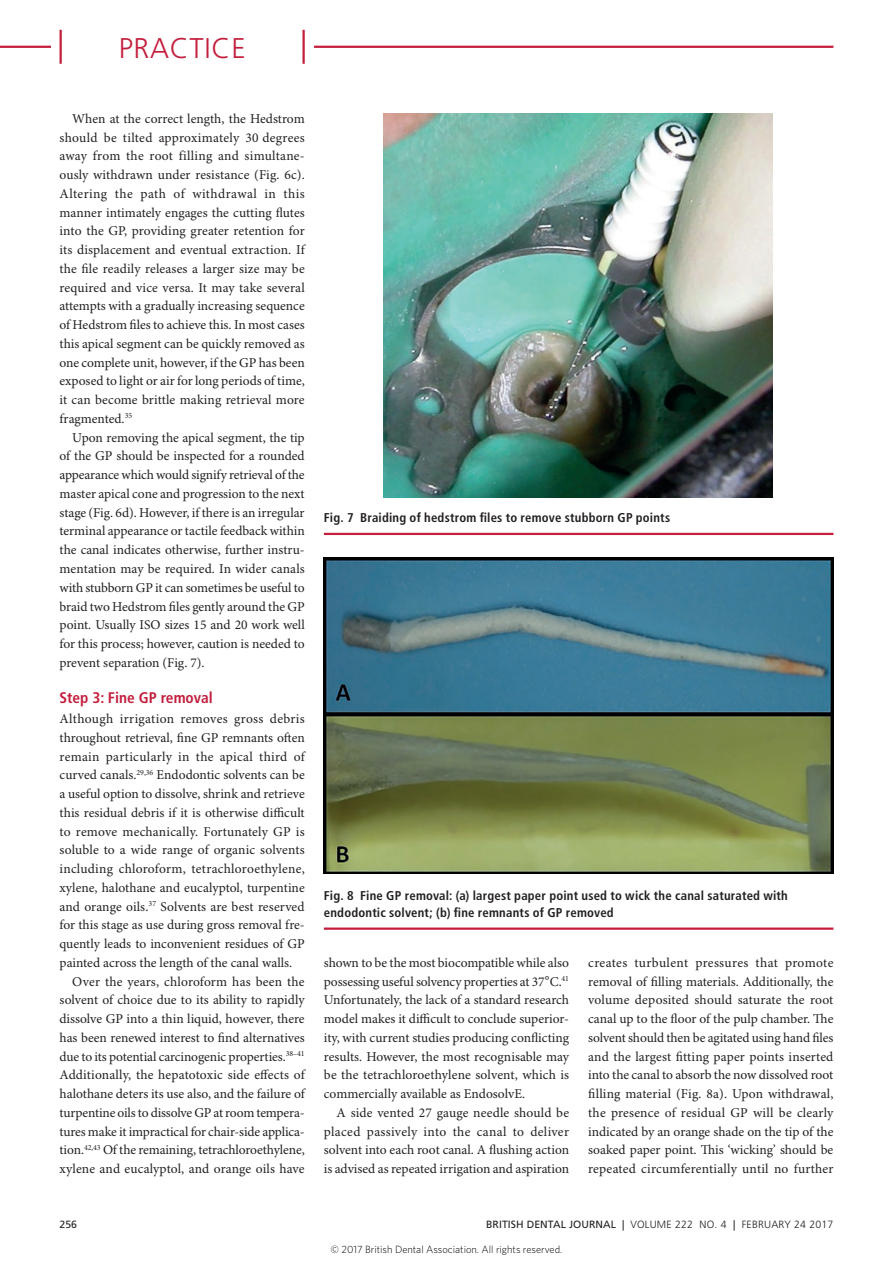
<style>
.page{position:relative;width:893px;height:1263px;background:#fff}
.page>*{position:absolute;margin:0;border:0;box-sizing:border-box;transform-origin:0 0}
.t1{font:28.5px "Frutiger LT Std Light 3";letter-spacing:.025em;color:#c31f3d}
.crosshead_2{font:700 condensed 15.3px "Frutiger LT Std";color:#c31f3d}
.body{font:13.5px/18.8px "Minion Pro";color:#231f20;text-align:justify}
.body_fullout{font:13.5px/18.8px "Minion Pro";color:#231f20;text-align:justify}
.table_fig_caption{font:700 condensed 12.75px/16.5px "Frutiger LT Std";letter-spacing:.015em;color:#231f20}
.t2{font:300 10.5px "Frutiger LT Std";letter-spacing:.02em;color:#231f20}
.t3{font:300 10.5px "Whitney";color:#000}
.t4{font:10.5px "Frutiger LT Std";color:#231f20}
.s1{font-family:"Arial"}
.s2{font-weight:400}
</style>
<div class="page">
<hr style="left:324px;top:533px;width:509px;height:2px;background:#c31f3d">
<img style="left:383px;top:113px;width:390px;height:385px">
<hr style="left:324px;top:927px;width:509px;height:3px;background:#c31f3d">
<img style="left:324px;top:557px;width:509px;height:316px">
<hr style="left:0;top:46px;width:833px;height:2px;background:#c31f3d">
<div style="left:51px;top:30px;width:262px;height:34px;background:#fff"></div>
<hr style="left:302px;top:30px;width:3px;height:34px;background:#c31f3d">
<hr style="left:60px;top:30px;width:2px;height:34px;background:#c31f3d">
<h1 class="t1" style="left:119px;top:32px;width:128px">PRACTICE</h1>
<p class="body" style="left:60px;top:110px;width:247px;text-indent:13px">When at the correct length, the Hedstrom should be tilted approximately 30 degrees away from the root filling and simultane&shy;ously withdrawn under resistance (Fig. 6c).<br>Altering the path of withdrawal in this manner intimately engages the cutting flutes into the GP, providing greater retention for its displacement and eventual extraction. If the file readily releases a larger size may be required and vice versa. It may take several attempts with a gradually increasing sequence of Hedstrom files to achieve this. In most cases this apical segment can be quickly removed as one complete unit, however, if the GP has been exposed to light or air for long periods of time, it can become brittle making retrieval more fragmented.<sup>35</sup></p>
<p class="body" style="left:60px;top:429px;width:247px;text-indent:13px">Upon removing the apical segment, the tip of the GP should be inspected for a rounded appearance which would signify retrieval of the master apical cone and progression to the next stage (Fig. 6d). However, if there is an irregular terminal appearance or tactile feedback within the canal indicates otherwise, further instru&shy;mentation may be required. In wider canals with stubborn GP it can sometimes be useful to braid two Hedstrom files gently around the GP point. Usually ISO sizes 15 and 20 work well for this process; however, caution is needed to prevent separation (Fig. 7).</p>
<p class="crosshead_2" style="left:60px;top:688px;width:155px">Step 3: Fine GP removal</p>
<p class="body_fullout" style="left:60px;top:710px;width:247px">Although irrigation removes gross debris throughout retrieval, fine GP remnants often remain particularly in the apical third of curved canals.<sup>29,36</sup> Endodontic solvents can be a useful option to dissolve, shrink and retrieve this residual debris if it is otherwise difficult to remove mechanically. Fortunately GP is soluble to a wide range of organic solvents including chloroform, tetrachloroethylene, xylene, halothane and eucalyptol, turpentine and orange oils.<sup>37</sup> Solvents are best reserved for this stage as use during gross removal fre&shy;quently leads to inconvenient residues of GP painted across the length of the canal walls.</p>
<p class="body" style="left:60px;top:972px;width:247px;text-indent:13px">Over the years, chloroform has been the solvent of choice due to its ability to rapidly dissolve GP into a thin liquid, however, there has been renewed interest to find alternatives due to its potential carcinogenic properties.<sup>38–41<br></sup>Additionally, the hepatotoxic side effects of halothane deters its use also, and the failure of turpentine oils to dissolve GP at room tempera&shy;tures make it impractical for chair-side applica&shy;tion.<sup>42,43</sup> Of the remaining, tetrachloroethylene, xylene and eucalyptol, and orange oils have</p>
<p class="table_fig_caption" style="left:324px;top:509px;width:348px">Fig. 7 Braiding of hedstrom files to remove stubborn GP points</p>
<p class="table_fig_caption" style="left:324px;top:887px;width:466px">Fig. 8 Fine GP removal: (a) largest paper point used to wick the canal saturated with endodontic solvent; (b) fine remnants of GP removed</p>
<p class="body" style="left:324px;top:954px;width:247px">shown to be the most biocompatible while also possessing useful solvency properties at 37<span class="s1">°</span>C.<sup>41<br></sup>Unfortunately, the lack of a standard research model makes it difficult to conclude superior&shy;ity, with current studies producing conflicting results. However, the most recognisable may be the tetrachloroethylene solvent, which is commercially available as EndosolvE.</p>
<p class="body" style="left:324px;top:1104px;width:247px;text-indent:13px">A side vented 27 gauge needle should be placed passively into the canal to deliver solvent into each root canal. A flushing action is advised as repeated irrigation and aspiration</p>
<p class="body" style="left:588px;top:954px;width:247px">creates turbulent pressures that promote removal of filling materials. Additionally, the volume deposited should saturate the root canal up to the floor of the pulp chamber. The solvent should then be agitated using hand files and the largest fitting paper points inserted into the canal to absorb the now dissolved root filling material (Fig. 8a). Upon withdrawal, the presence of residual GP will be clearly indicated by an orange shade on the tip of the soaked paper point. This ‘wicking’ should be repeated circumferentially until no further</p>
<p class="t4" style="left:60px;top:1218px;width:19px">256</p>
<p class="t2" style="left:486px;top:1219px;width:349px"><span class="s2">BRITISH DENTAL JOURNAL |</span> VOLUME 222 NO. 4 <span class="s2">|</span> FEBRUARY 24 2017</p>
<p class="t3" style="left:330px;top:1243px;width:233px">© 2017 British Dental Association. All rights reserved.</p>
</div>
